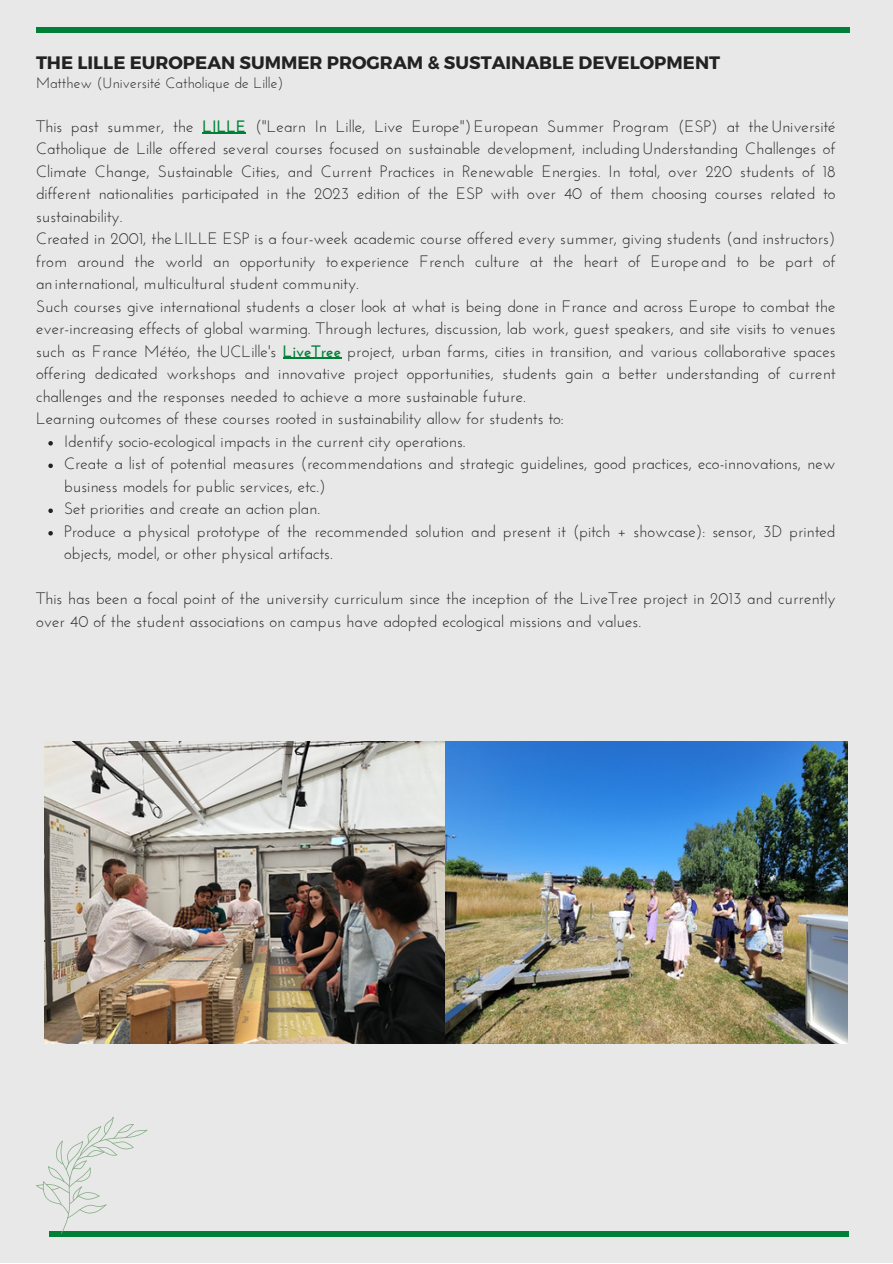
<style>
.page{position:relative;width:893px;height:1264px;background:#fff}
.page>*{position:absolute;margin:0;border:0;box-sizing:border-box;transform-origin:0 0}
.t1{font:700 18px "Montserrat";color:#222}
.t2{font:16.5px/22.5px "Josefin Sans";color:#222}
.t3{font:15px "Josefin Sans";color:#222}
.s1{font-weight:700;color:#008037}
</style>
<div class="page">
<div style="left:0;top:0;width:892px;height:1262px;background:#e8e8e8"></div>
<div style="left:50px;top:1231px;width:799px;height:5px;background:#008037"></div>
<div style="left:36px;top:27px;width:813px;height:6px;background:#008037"></div>
<svg style="left:36px;top:1116px;width:111px;height:117px"></svg>
<img style="left:45px;top:741px;width:802px;height:302px">
<svg style="left:48px;top:441px;width:5px;height:4px"></svg>
<svg style="left:48px;top:463px;width:5px;height:5px"></svg>
<svg style="left:48px;top:508px;width:5px;height:5px"></svg>
<svg style="left:48px;top:531px;width:5px;height:4px"></svg>
<hr style="left:202px;top:133px;width:44px;height:1px;background:#008037">
<hr style="left:283px;top:358px;width:58px;height:1px;background:#008037">
<p class="t1" style="left:36px;top:50px;width:685px">THE LILLE EUROPEAN SUMMER PROGRAM &amp; SUSTAINABLE DEVELOPMENT</p>
<p class="t3" style="left:36px;top:76px;width:249px">Matthew (Université Catholique de Lille)</p>
<p class="t2" style="left:36px;top:116px;width:801px;text-align:justify">This past summer, the <span class="s1">LILLE</span> ("Learn In Lille, Live Europe")European Summer Program (ESP) at theUniversité Catholique de Lille offered several courses focused on sustainable development, includingUnderstanding Challenges of Climate Change, Sustainable Cities, and Current Practices in Renewable Energies. In total, over 220 students of 18 different nationalities participated in the 2023 edition of the ESP with over 40 of them choosing courses related to sustainability.</p>
<p class="t2" style="left:36px;top:229px;width:801px;text-align:justify">Created in 2001, the LILLE ESP is a four-week academic course offered every summer, giving students (and instructors) from around the world an opportunity to experience French culture at the heart of Europe and to be part of an international, multicultural student community.</p>
<p class="t2" style="left:36px;top:296px;width:801px;text-align:justify">Such courses give international students a closer look at what is being done in France and across Europe to combat the ever-increasing effects of global warming. Through lectures, discussion, lab work, guest speakers, and site visits to venues such as France Météo, theUCLille's <span class="s1">LiveTree</span> project, urban farms, cities in transition, and various collaborative spaces offering dedicated workshops and innovative project opportunities, students gain a better understanding of current challenges and the responses needed to achieve a more sustainable future.</p>
<p class="t2" style="left:36px;top:409px;width:529px">Learning outcomes of these courses rooted in sustainability allow for students to:</p>
<p class="t2" style="left:64px;top:431px;width:403px">Identify socio-ecological impacts in the current city operations.</p>
<p class="t2" style="left:64px;top:454px;width:773px">Create a list of potential measures (recommendations and strategic guidelines, good practices, eco-innovations, new business models for public services, etc.)</p>
<p class="t2" style="left:64px;top:499px;width:257px">Set priorities and create an action plan.</p>
<p class="t2" style="left:64px;top:521px;width:773px">Produce a physical prototype of the recommended solution and present it (pitch + showcase): sensor, 3D printed objects, model, or other physical artifacts.</p>
<p class="t2" style="left:36px;top:588px;width:801px">This has been a focal point of the university curriculum since the inception of the LiveTree project in 2013 and currently over 40 of the student associations on campus have adopted ecological missions and values.</p>
</div>
